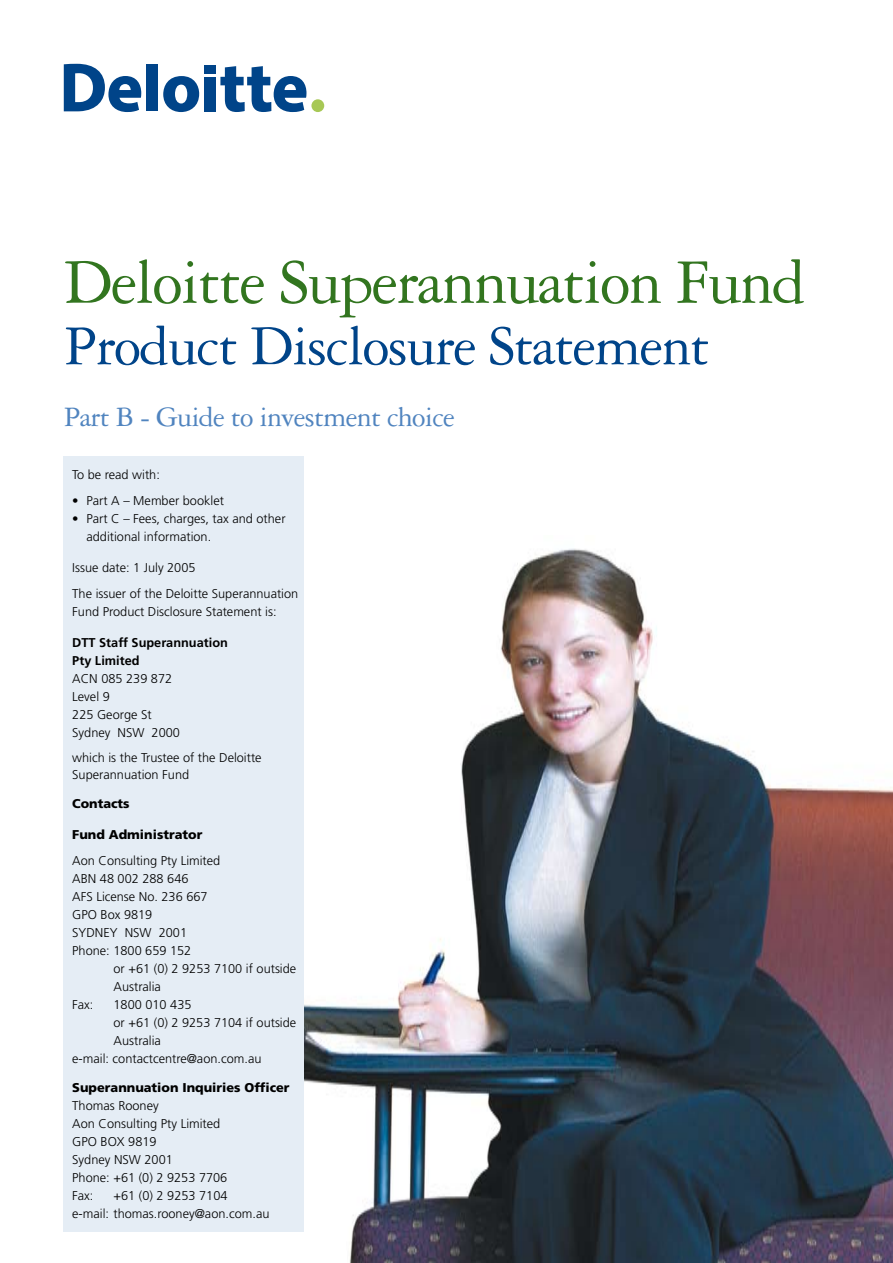
<style>
.page{position:relative;width:893px;height:1263px;background:#fff}
.page>*{position:absolute;margin:0;border:0;box-sizing:border-box;transform-origin:0 0}
.t1{font:67.5px "Garamond Three";letter-spacing:-.025em;color:#32751f}
.t2{font:60px "Garamond Three";letter-spacing:-.025em;color:#004489}
.t3{font:30px "Garamond Three";letter-spacing:-.025em;color:#5084bf}
.t4{font:300 12.75px/18px "Frutiger";color:#000}
.t5{font:900 12.75px "Frutiger";color:#000}
.t6{font:700 12.75px/18px "Frutiger";color:#000}
</style>
<div class="page">
<img style="left:195px;top:548px;width:698px;height:715px">
<div style="left:146px;top:65px;width:12px;height:46px;background:#004489"></div>
<svg style="left:163px;top:76px;width:36px;height:36px"></svg>
<div style="left:204px;top:77px;width:12px;height:34px;background:#004489"></div>
<div style="left:204px;top:65px;width:12px;height:9px;background:#004489"></div>
<svg style="left:220px;top:66px;width:86px;height:46px"></svg>
<div style="left:311px;top:99px;width:13px;height:13px;background:#a7c855;border-radius:50%"></div>
<svg style="left:64px;top:64px;width:77px;height:48px"></svg>
<div style="left:64px;top:456px;width:240px;height:775px;background:#e5edf5"></div>
<h1 class="t1" style="left:64px;top:246px;width:743px">Deloitte Superannuation Fund</h1>
<h2 class="t2" style="left:64px;top:314px;width:648px">Product Disclosure Statement</h2>
<h3 class="t3" style="left:64px;top:400px;width:393px">Part B - Guide to investment choice</h3>
<p class="t4" style="left:72px;top:465px;width:89px">To be read with:</p>
<p class="t4" style="left:72px;top:492px;width:153px">• Part A – Member booklet</p>
<p class="t4" style="left:87px;top:510px;width:201px;text-indent:-14px">• Part C – Fees, charges, tax and other additional information.</p>
<p class="t4" style="left:72px;top:554px;width:228px;line-height:26.5px">Issue date: 1 July 2005<br>The issuer of the Deloitte Superannuation</p>
<p class="t4" style="left:72px;top:603px;width:206px">Fund Product Disclosure Statement is:</p>
<p class="t6" style="left:72px;top:634px;width:157px">DTT Staff Superannuation<br>Pty Limited</p>
<p class="t4" style="left:72px;top:670px;width:109px">ACN 085 239 872<br>Level 9<br>225 George St<br>Sydney NSW 2000</p>
<p class="t4" style="left:72px;top:750px;width:191px;line-height:16.5px">which is the Trustee of the Deloitte<br>Superannuation Fund</p>
<p class="t5" style="left:72px;top:796px;width:59px">Contacts</p>
<p class="t5" style="left:72px;top:826px;width:132px">Fund Administrator</p>
<p class="t4" style="left:72px;top:852px;width:150px">Aon Consulting Pty Limited<br>ABN 48 002 288 646<br>AFS License No. 236 667<br>GPO Box 9819<br>SYDNEY NSW 2001<br>Phone: 1800 659 152</p>
<p class="t4" style="left:114px;top:960px;width:184px">or +61 (0) 2 9253 7100 if outside<br>Australia</p>
<p class="t4" style="left:72px;top:996px;width:23px">Fax:</p>
<p class="t4" style="left:114px;top:996px;width:79px">1800 010 435</p>
<p class="t4" style="left:114px;top:1014px;width:184px">or +61 (0) 2 9253 7104 if outside</p>
<p class="t4" style="left:114px;top:1032px;width:49px">Australia</p>
<p class="t4" style="left:72px;top:1050px;width:191px">e-mail: contactcentre@aon.com.au</p>
<p class="t5" style="left:72px;top:1080px;width:219px">Superannuation Inquiries Officer</p>
<p class="t4" style="left:72px;top:1097px;width:157px">Thomas Rooney<br>Aon Consulting Pty Limited<br>GPO BOX 9819<br>Sydney NSW 2001<br>Phone: +61 (0) 2 9253 7706<br>Fax:</p>
<p class="t4" style="left:72px;top:1187px;width:199px;text-align:center">+61 (0) 2 9253 7104<br>e-mail: thomas.rooney@aon.com.au</p>
</div>
